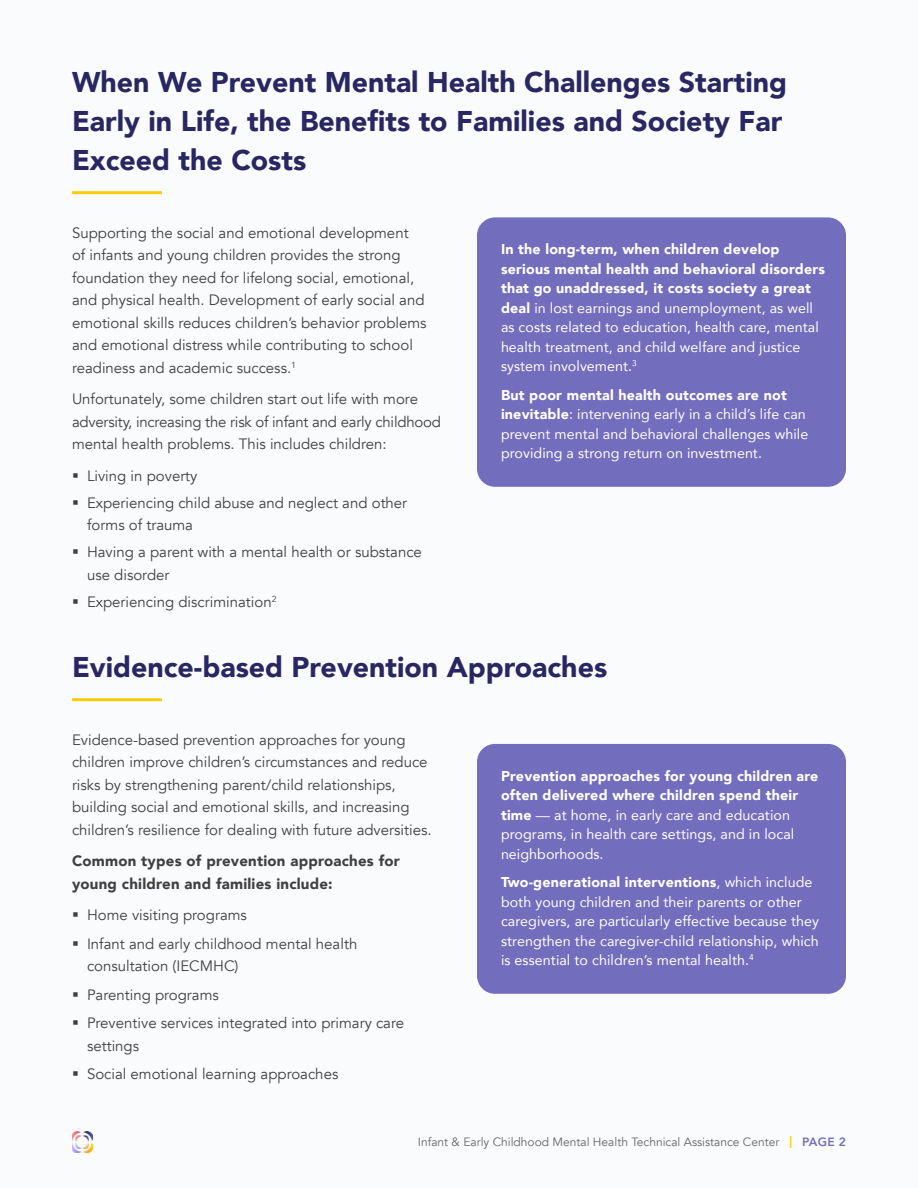
<style>
.page{position:relative;width:918px;height:1188px;background:#fafbfd}
.page>*{position:absolute;margin:0;border:0;box-sizing:border-box;transform-origin:0 0}
.t1{font:900 28.5px/39px "Avenir";color:#282761}
.Body{font:15px/22.5px "Avenir";color:#404040}
.Body-2{font:900 15px/22.5px "Avenir";letter-spacing:.015em;color:#404040}
.Callout_-_BG{font:14.25px/19.5px "Avenir";letter-spacing:.005em;color:#fff}
.t2{font:12px "Avenir";color:#666}
.s1{font-weight:900}
.s2{font-weight:800;color:#ffcb0b}
.s3{font-weight:800;color:#736dbd}
</style>
<div class="page">
<img style="left:72px;top:1132px;width:21px;height:21px">
<hr style="left:72px;top:191px;width:90px;height:3px;background:#ffcb0b">
<div style="left:477px;top:217px;width:369px;height:270px;background:#736dbd;border-radius:18px"></div>
<hr style="left:72px;top:698px;width:90px;height:3px;background:#ffcb0b">
<div style="left:477px;top:744px;width:369px;height:250px;background:#736dbd;border-radius:18px"></div>
<h1 class="t1" style="left:72px;top:62px;width:717px">When We Prevent Mental Health Challenges Starting<br>Early in Life, the Benefits to Families and Society Far<br>Exceed the Costs</h1>
<p class="Body" style="left:72px;top:222px;width:356px">Supporting the social and emotional development<br>of infants and young children provides the strong foundation they need for lifelong social, emotional, and physical health. Development of early social and emotional skills reduces children’s behavior problems and emotional distress while contributing to school readiness and academic success.<sup>1</sup></p>
<p class="Body" style="left:72px;top:388px;width:370px">Unfortunately, some children start out life with more adversity, increasing the risk of infant and early childhood mental health problems. This includes children:</p>
<p class="Body" style="left:87px;top:465px;width:112px">Living in poverty</p>
<p class="Body" style="left:87px;top:492px;width:322px">Experiencing child abuse and neglect and other forms of trauma</p>
<p class="Body" style="left:87px;top:541px;width:336px">Having a parent with a mental health or substance use disorder</p>
<p class="Body" style="left:87px;top:591px;width:191px">Experiencing discrimination<sup>2</sup></p>
<p class="Callout_-_BG" style="left:501px;top:239px;width:326px"><span class="s1">In the long-term, when children develop serious mental health and behavioral disorders that go unaddressed, it costs society a great deal</span> in lost earnings and unemployment, as well as costs related to education, health care, mental health treatment, and child welfare and justice system involvement.<sup>3</sup></p>
<p class="Callout_-_BG" style="left:501px;top:385px;width:309px"><span class="s1">But poor mental health outcomes are not inevitable</span>: intervening early in a child’s life can prevent mental and behavioral challenges while providing a strong return on investment.</p>
<h1 class="t1" style="left:72px;top:647px;width:537px">Evidence-based Prevention Approaches</h1>
<p class="Body" style="left:72px;top:729px;width:361px">Evidence-based prevention approaches for young children improve children’s circumstances and reduce risks by strengthening parent/child relationships, building social and emotional skills, and increasing children’s resilience for dealing with future adversities.</p>
<p class="Body-2" style="left:72px;top:849px;width:330px">Common types of prevention approaches for young children and families include:</p>
<p class="Body" style="left:87px;top:904px;width:161px">Home visiting programs</p>
<p class="Body" style="left:87px;top:933px;width:272px">Infant and early childhood mental health consultation (IECMHC)</p>
<p class="Body" style="left:87px;top:984px;width:133px">Parenting programs</p>
<p class="Body" style="left:87px;top:1012px;width:319px">Preventive services integrated into primary care settings</p>
<p class="Body" style="left:87px;top:1063px;width:253px">Social emotional learning approaches</p>
<p class="Callout_-_BG" style="left:501px;top:766px;width:319px"><span class="s1">Prevention approaches for young children are often delivered where children spend their time</span> — at home, in early care and education programs, in health care settings, and in local neighborhoods.</p>
<p class="Callout_-_BG" style="left:501px;top:872px;width:320px"><span class="s1">Two-generational interventions</span>, which include both young children and their parents or other caregivers, are particularly effective because they strengthen the caregiver-child relationship, which is essential to children’s mental health.<sup>4</sup></p>
<p class="t2" style="left:418px;top:1135px;width:430px">Infant &amp; Early Childhood Mental Health Technical Assistance Center <span class="s2">|</span> <span class="s3">PAGE 2</span></p>
</div>
